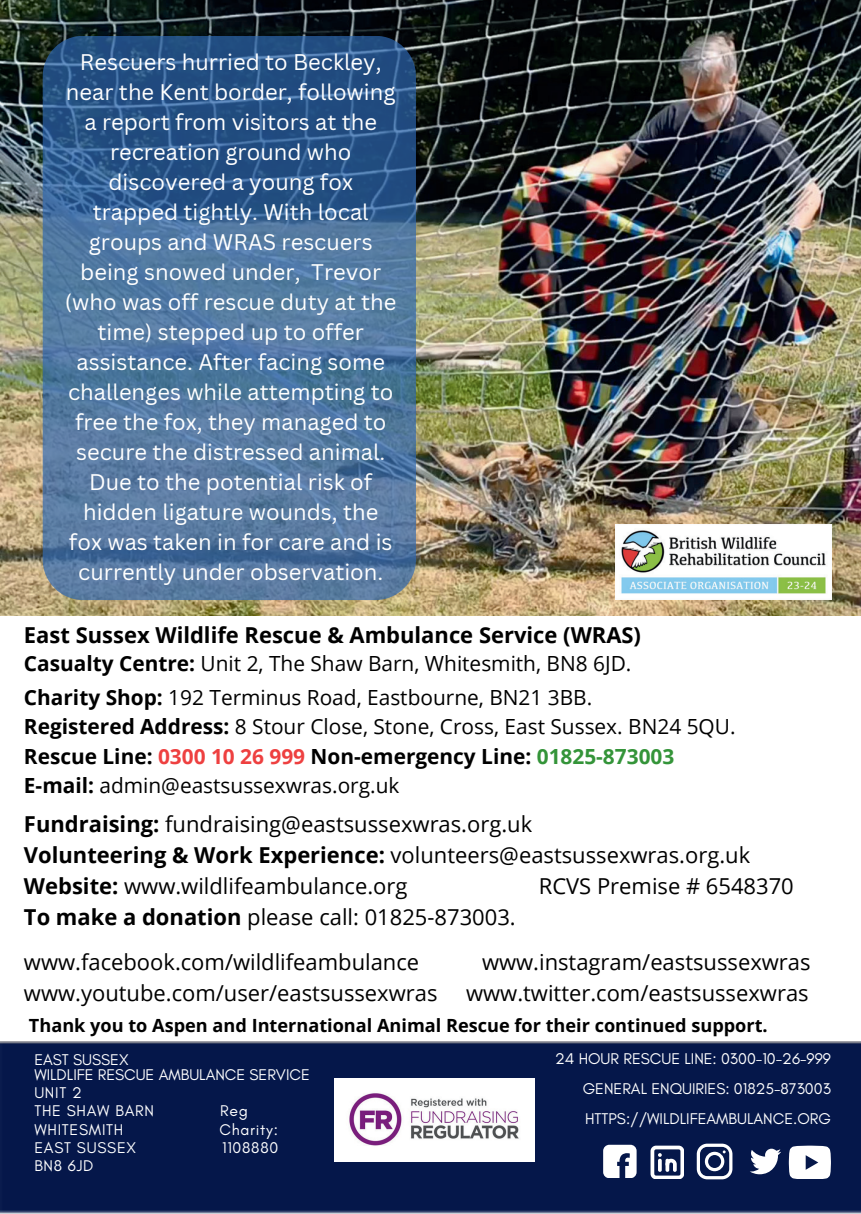
<style>
.page{position:relative;width:861px;height:1214px;background:#fff}
.page>*{position:absolute;margin:0;border:0;box-sizing:border-box;transform-origin:0 0}
.t1{font:22px/30px "Canva Sans";color:#fff;text-align:center}
.t2{font:22px/31px "Open Sans";color:#000}
.t3{font:700 22px "Open Sans";color:#000}
.t4{font:20.8px/29.6px "Open Sans";color:#000}
.t5{font:700 18.2px "Open Sans";color:#000}
.t6{font:15.8px/17.2px "Glacial Indifference";color:#fff;text-align:justify}
.t7{font:15.8px "Glacial Indifference";letter-spacing:.045em;color:#fff}
.s1{font-weight:700}
.s2{font-weight:700;color:#ee4040}
.s3{font-weight:700;color:#349439}
</style>
<div class="page">
<div style="left:1px;top:1041px;width:859px;height:173px;background:#05174a"></div>
<img style="left:335px;top:1079px;width:199px;height:82px">
<svg style="left:603px;top:1144px;width:33px;height:33px"></svg>
<svg style="left:697px;top:1143px;width:35px;height:36px"></svg>
<svg style="left:651px;top:1145px;width:32px;height:33px"></svg>
<svg style="left:750px;top:1148px;width:31px;height:26px"></svg>
<svg style="left:789px;top:1145px;width:42px;height:33px"></svg>
<img style="left:0;top:0;width:861px;height:615px">
<img style="left:616px;top:524px;width:216px;height:75px">
<svg style="left:43px;top:36px;width:373px;height:564px"></svg>
<p class="t1" style="left:65px;top:47px;width:333px">Rescuers hurried to Beckley, near the Kent border, following a report from visitors at the recreation ground who discovered a young fox trapped tightly. With local groups and WRAS rescuers being snowed under, Trevor (who was off rescue duty at the time) stepped up to offer assistance. After facing some challenges while attempting to free the fox, they managed to secure the distressed animal.<br>Due to the potential risk of hidden ligature wounds, the fox was taken in for care and is currently under observation.</p>
<p class="t3" style="left:24px;top:619px;width:619px">East Sussex Wildlife Rescue &amp; Ambulance Service (WRAS)</p>
<p class="t4" style="left:24px;top:646px;width:609px;line-height:33.8px"><span class="s1">Casualty Centre:</span> Unit 2, The Shaw Barn, Whitesmith, BN8 6JD.<br><span class="s1">Charity Shop:</span> 192 Terminus Road, Eastbourne, BN21 3BB.</p>
<p class="t4" style="left:24px;top:711px;width:713px"><span class="s1">Registered Address:</span> 8 Stour Close, Stone, Cross, East Sussex. BN24 5QU.<br><span class="s1">Rescue Line:</span> <span class="s2">0300 10 26 999</span> <span class="s1">Non-emergency Line:</span> <span class="s3">01825-873003<br></span><span class="s1">E-mail:</span> admin@eastsussexwras.org.uk</p>
<p class="t2" style="left:24px;top:808px;width:728px"><span class="s1">Fundraising:</span> fundraising@eastsussexwras.org.uk<br><span class="s1">Volunteering &amp; Work Experience:</span> volunteers@eastsussexwras.org.uk<br><span class="s1">Website:</span> www.wildlifeambulance.org</p>
<p class="t2" style="left:539px;top:870px;width:257px">RCVS Premise # 6548370</p>
<p class="t2" style="left:24px;top:894px;width:493px;line-height:45px"><span class="s1">To make a donation</span> please call: 01825-873003. www.facebook.com/wildlifeambulance</p>
<p class="t2" style="left:482px;top:946px;width:330px">www.instagram/eastsussexwras</p>
<p class="t2" style="left:24px;top:977px;width:415px">www.youtube.com/user/eastsussexwras</p>
<p class="t2" style="left:466px;top:977px;width:344px">www.twitter.com/eastsussexwras</p>
<p class="t5" style="left:29px;top:1012px;width:740px">Thank you to Aspen and International Animal Rescue for their continued support.</p>
<p class="t6" style="left:34px;top:1051px;width:277px;text-align:left">EAST SUSSEX<br>WILDLIFE RESCUE AMBULANCE SERVICE<br>UNIT 2<br>THE SHAW BARN</p>
<p class="t6" style="left:220px;top:1102px;width:29px">Reg</p>
<p class="t7" style="left:34px;top:1120px;width:91px">WHITESMITH</p>
<p class="t7" style="left:219px;top:1120px;width:60px">Charity:</p>
<p class="t7" style="left:34px;top:1138px;width:103px">EAST SUSSEX</p>
<p class="t7" style="left:222px;top:1138px;width:58px">1108880</p>
<p class="t6" style="left:34px;top:1157px;width:61px">BN8 6JD</p>
<p class="t6" style="left:583px;top:1044px;width:250px;line-height:30px;text-indent:-28px">24 HOUR RESCUE LINE: 0300-10-26-999<br>GENERAL ENQUIRIES: 01825-873003<br>HTTPS://WILDLIFEAMBULANCE.ORG</p>
</div>
